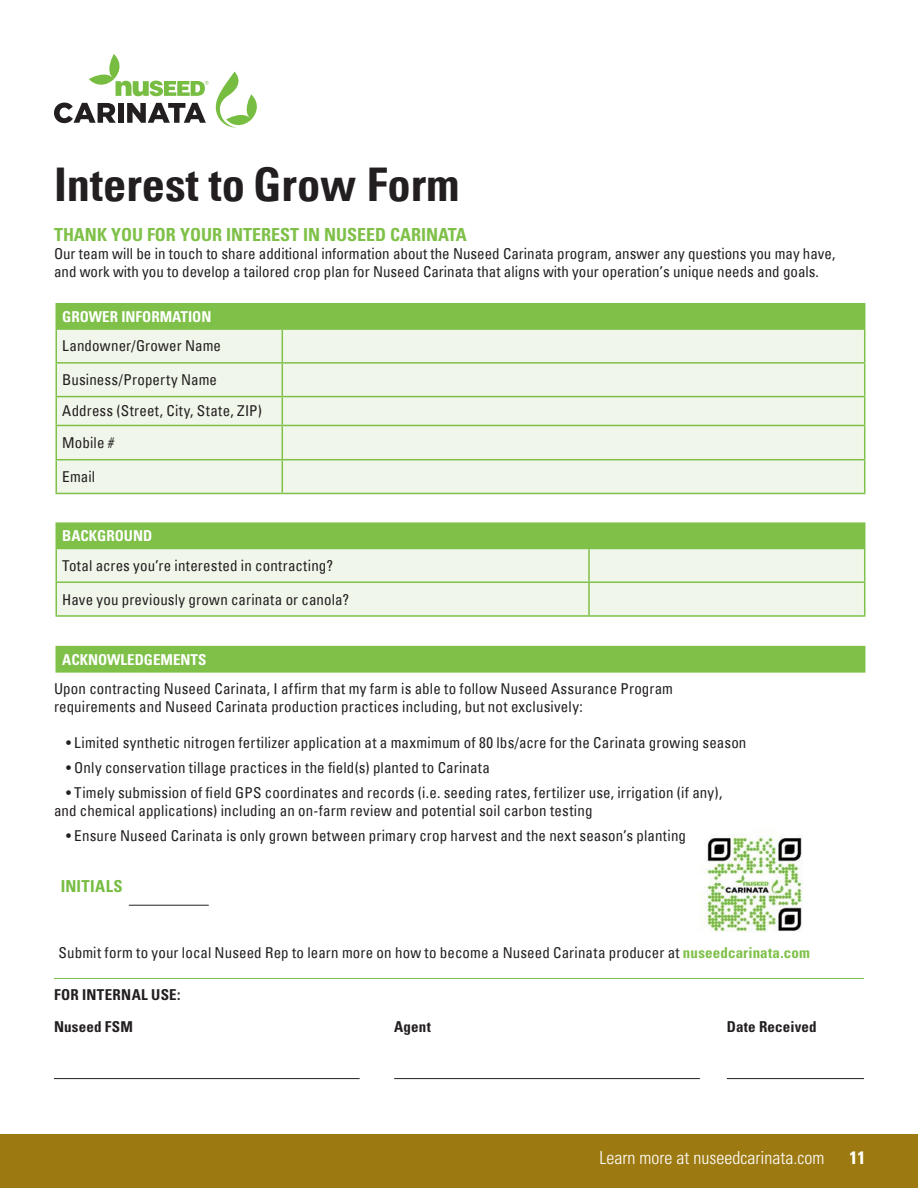
<style>
.page{position:relative;width:918px;height:1188px;background:#fff}
.page>*{position:absolute;margin:0;border:0;box-sizing:border-box;transform-origin:0 0}
.t1{font:700 condensed 46.5px "Univers";color:#231f20}
.t2{font:700 condensed 18px "Univers";color:#7ec048}
.t3{font:300 condensed 18px "Univers";color:#fff}
.t4{font:700 condensed 18px "Univers";color:#fff}
.t5{font:700 condensed 16.5px "Univers";letter-spacing:.025em;color:#77bd42}
.t6{font:condensed 15px/18px "Univers";letter-spacing:.005em;color:#231f20}
.t7{font:700 condensed 15px "Univers";color:#fff}
.t8{font:700 condensed 15px "Univers";letter-spacing:.015em;color:#231f20}
.s1{font-weight:700;color:#7ec048}
</style>
<div class="page">
<div style="left:0;top:1134px;width:918px;height:54px;background:#9d7a11"></div>
<svg style="left:54px;top:54px;width:203px;height:74px"></svg>
<div style="left:56px;top:304px;width:809px;height:25px;background:#7ec048"></div>
<div style="left:57px;top:330px;width:807px;height:163px;background:#f0f6e9"></div>
<hr style="left:55px;top:303px;width:227px;height:2px;background:#7ec048">
<hr style="left:55px;top:305px;width:2px;height:23px;background:#7ec048">
<hr style="left:282px;top:303px;width:583px;height:2px;background:#7ec048">
<hr style="left:55px;top:328px;width:227px;height:2px;background:#7ec048">
<hr style="left:55px;top:330px;width:2px;height:32px;background:#7ec048">
<hr style="left:282px;top:328px;width:583px;height:2px;background:#7ec048">
<hr style="left:282px;top:330px;width:1px;height:32px;background:#7ec048">
<hr style="left:864px;top:330px;width:1px;height:32px;background:#7ec048">
<hr style="left:55px;top:362px;width:227px;height:2px;background:#7ec048">
<hr style="left:55px;top:364px;width:2px;height:32px;background:#7ec048">
<hr style="left:282px;top:362px;width:583px;height:2px;background:#7ec048">
<hr style="left:282px;top:364px;width:1px;height:32px;background:#7ec048">
<hr style="left:864px;top:364px;width:1px;height:32px;background:#7ec048">
<hr style="left:55px;top:396px;width:227px;height:1px;background:#7ec048">
<hr style="left:55px;top:397px;width:2px;height:28px;background:#7ec048">
<hr style="left:282px;top:396px;width:583px;height:1px;background:#7ec048">
<svg style="left:282px;top:397px;width:1px;height:28px"></svg>
<svg style="left:864px;top:397px;width:1px;height:28px"></svg>
<hr style="left:55px;top:425px;width:227px;height:1px;background:#7ec048">
<hr style="left:55px;top:426px;width:2px;height:33px;background:#7ec048">
<hr style="left:282px;top:425px;width:583px;height:1px;background:#7ec048">
<hr style="left:282px;top:426px;width:1px;height:33px;background:#7ec048">
<hr style="left:864px;top:426px;width:1px;height:33px;background:#7ec048">
<hr style="left:55px;top:459px;width:227px;height:1px;background:#7ec048">
<hr style="left:55px;top:460px;width:2px;height:33px;background:#7ec048">
<hr style="left:282px;top:459px;width:583px;height:1px;background:#7ec048">
<hr style="left:282px;top:460px;width:1px;height:33px;background:#7ec048">
<hr style="left:864px;top:460px;width:1px;height:33px;background:#7ec048">
<hr style="left:55px;top:493px;width:227px;height:1px;background:#7ec048">
<hr style="left:282px;top:493px;width:583px;height:1px;background:#7ec048">
<div style="left:56px;top:523px;width:809px;height:25px;background:#7ec048"></div>
<div style="left:57px;top:549px;width:807px;height:66px;background:#f0f6e9"></div>
<hr style="left:55px;top:522px;width:534px;height:2px;background:#7ec048">
<hr style="left:55px;top:524px;width:2px;height:24px;background:#7ec048">
<hr style="left:589px;top:522px;width:276px;height:2px;background:#7ec048">
<hr style="left:55px;top:548px;width:534px;height:1px;background:#7ec048">
<hr style="left:55px;top:549px;width:2px;height:32px;background:#7ec048">
<hr style="left:589px;top:548px;width:276px;height:1px;background:#7ec048">
<hr style="left:588px;top:549px;width:2px;height:32px;background:#7ec048">
<hr style="left:864px;top:549px;width:1px;height:32px;background:#7ec048">
<hr style="left:55px;top:581px;width:534px;height:2px;background:#7ec048">
<hr style="left:55px;top:583px;width:2px;height:32px;background:#7ec048">
<hr style="left:589px;top:581px;width:276px;height:2px;background:#7ec048">
<hr style="left:588px;top:583px;width:2px;height:32px;background:#7ec048">
<hr style="left:864px;top:583px;width:1px;height:32px;background:#7ec048">
<hr style="left:55px;top:615px;width:534px;height:2px;background:#7ec048">
<hr style="left:589px;top:615px;width:276px;height:2px;background:#7ec048">
<div style="left:56px;top:647px;width:809px;height:25px;background:#7ec048"></div>
<hr style="left:55px;top:646px;width:810px;height:1px;background:#7ec048">
<hr style="left:55px;top:647px;width:2px;height:24px;background:#7ec048">
<hr style="left:55px;top:671px;width:810px;height:2px;background:#7ec048">
<hr style="left:129px;top:905px;width:80px;height:1px;background:#231f20">
<img style="left:702px;top:828px;width:101px;height:104px">
<hr style="left:54px;top:978px;width:810px;height:1px;background:#7ec048">
<hr style="left:54px;top:1078px;width:306px;height:1px;background:#231f20">
<hr style="left:394px;top:1078px;width:306px;height:1px;background:#231f20">
<hr style="left:727px;top:1078px;width:137px;height:1px;background:#231f20">
<h1 class="t1" style="left:54px;top:167px;width:407px">Interest to Grow Form</h1>
<p class="t2" style="left:54px;top:227px;width:414px">THANK YOU FOR YOUR INTEREST IN NUSEED CARINATA</p>
<p class="t6" style="left:54px;top:246px;width:783px">Our team will be in touch to share additional information about the Nuseed Carinata program, answer any questions you may have, and work with you to develop a tailored crop plan for Nuseed Carinata that aligns with your operation’s unique needs and goals.</p>
<p class="t7" style="left:62px;top:310px;width:151px">GROWER INFORMATION</p>
<p class="t6" style="left:62px;top:337px;width:160px">Landowner/Grower Name</p>
<p class="t6" style="left:62px;top:366px;width:201px;line-height:31.5px">Business/Property Name<br>Address (Street, City, State, ZIP)<br>Mobile #</p>
<p class="t6" style="left:62px;top:469px;width:35px">Email</p>
<p class="t7" style="left:62px;top:530px;width:92px">BACKGROUND</p>
<p class="t6" style="left:62px;top:558px;width:272px">Total acres you’re interested in contracting?</p>
<p class="t6" style="left:62px;top:592px;width:288px">Have you previously grown carinata or canola?</p>
<p class="t7" style="left:62px;top:653px;width:146px">ACKNOWLEDGEMENTS</p>
<p class="t6" style="left:54px;top:680px;width:621px">Upon contracting Nuseed Carinata, I affirm that my farm is able to follow Nuseed Assurance Program requirements and Nuseed Carinata production practices including, but not exclusively:</p>
<p class="t6" style="left:66px;top:734px;width:682px">• Limited synthetic nitrogen fertilizer application at a maxmimum of 80 lbs/acre for the Carinata growing season</p>
<p class="t6" style="left:66px;top:758px;width:426px">• Only conservation tillage practices in the field(s) planted to Carinata</p>
<p class="t6" style="left:54px;top:783px;width:670px;text-indent:12px">• Timely submission of field GPS coordinates and records (i.e. seeding rates, fertilizer use, irrigation (if any), and chemical applications) including an on-farm review and potential soil carbon testing</p>
<p class="t6" style="left:66px;top:828px;width:622px">• Ensure Nuseed Carinata is only grown between primary crop harvest and the next season’s planting</p>
<p class="t5" style="left:61px;top:879px;width:64px">INITIALS</p>
<p class="t6" style="left:59px;top:945px;width:753px">Submit form to your local Nuseed Rep to learn more on how to become a Nuseed Carinata producer at <span class="s1">nuseedcarinata.com</span></p>
<p class="t8" style="left:54px;top:989px;width:128px">FOR INTERNAL USE:</p>
<p class="t8" style="left:54px;top:1021px;width:80px">Nuseed FSM</p>
<p class="t8" style="left:394px;top:1021px;width:38px">Agent</p>
<p class="t8" style="left:727px;top:1021px;width:91px">Date Received</p>
<p class="t3" style="left:600px;top:1147px;width:226px">Learn more at nuseedcarinata.com</p>
<p class="t4" style="left:850px;top:1151px;width:17px">11</p>
</div>
